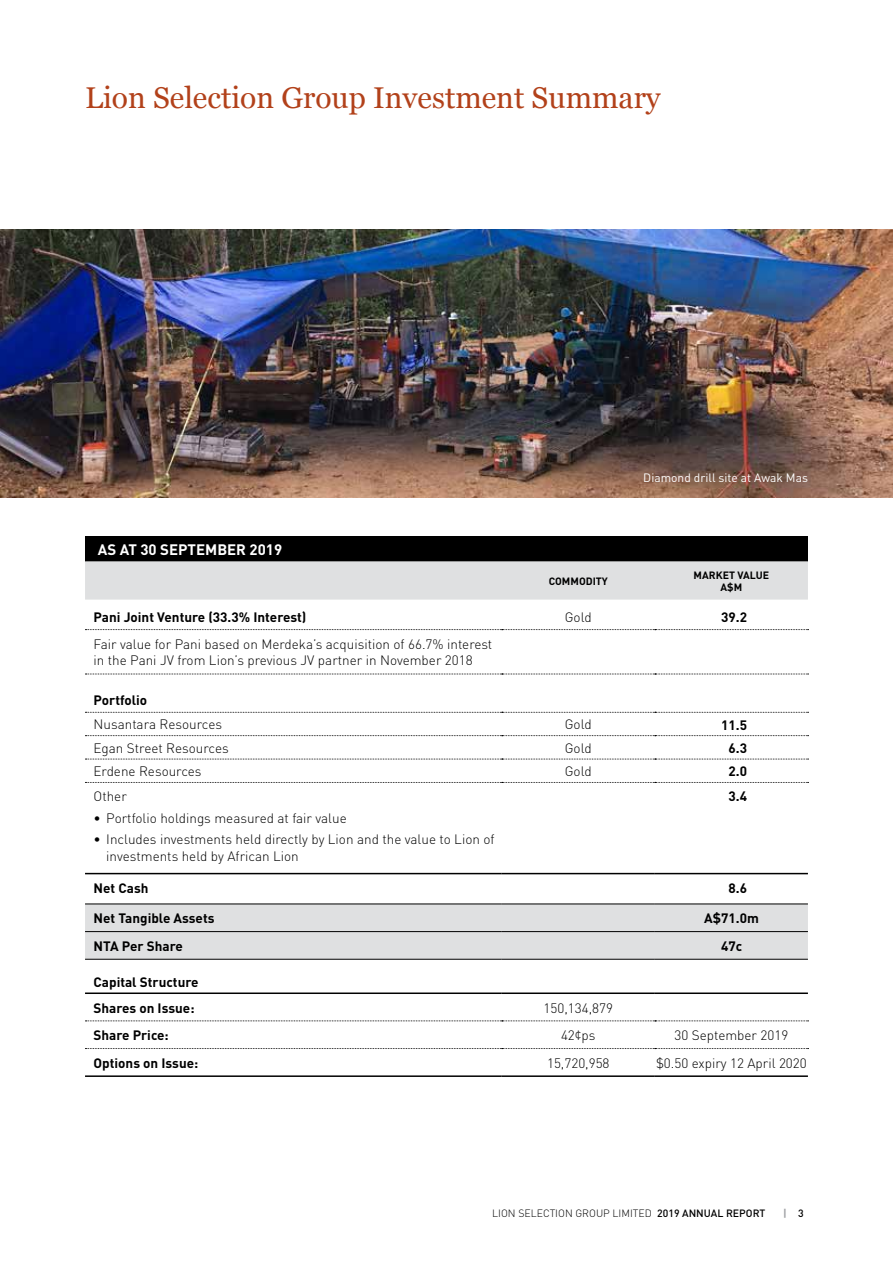
<style>
.page{position:relative;width:893px;height:1263px;background:#fff}
.page>*{position:absolute;margin:0;border:0;box-sizing:border-box;transform-origin:0 0}
.t1{font:30px "Georgia";color:#b2411a}
.t2{font:700 15px "DIN";color:#fff}
.t3{font:300 13.5px/16.5px "DIN";color:#000}
.t4{font:700 13.5px/25.5px "DIN";color:#000}
.t5{font:12px "DIN";color:#fff}
.t6{font:300 10.5px "DIN";color:#000}
.t7{font:700 10.5px/12.6px "DIN";color:#000;text-align:center}
.t8{font:700 10.5px "DIN";color:#9d9fa2}
.s1{font-weight:500}
.s2{font-weight:500;color:#000}
</style>
<div class="page">
<img style="left:0;top:230px;width:893px;height:267px">
<div style="left:85px;top:536px;width:723px;height:25px;background:#000"></div>
<svg style="left:85px;top:561px;width:723px;height:398px"></svg>
<hr style="left:85px;top:903px;width:417px;height:1px;background:#000">
<hr style="left:502px;top:903px;width:153px;height:1px;background:#000">
<hr style="left:655px;top:903px;width:153px;height:1px;background:#000">
<hr style="left:85px;top:931px;width:417px;height:1px;background:#000">
<hr style="left:502px;top:931px;width:153px;height:1px;background:#000">
<hr style="left:655px;top:931px;width:153px;height:1px;background:#000">
<hr style="left:85px;top:959px;width:417px;height:1px;background:#000">
<hr style="left:502px;top:959px;width:153px;height:1px;background:#000">
<hr style="left:655px;top:959px;width:153px;height:1px;background:#000">
<svg style="left:85px;top:629px;width:723px;height:1px"></svg>
<svg style="left:85px;top:674px;width:723px;height:1px"></svg>
<svg style="left:85px;top:712px;width:723px;height:1px"></svg>
<svg style="left:85px;top:735px;width:723px;height:1px"></svg>
<svg style="left:85px;top:759px;width:723px;height:1px"></svg>
<svg style="left:85px;top:1020px;width:723px;height:1px"></svg>
<svg style="left:85px;top:1048px;width:723px;height:1px"></svg>
<svg style="left:85px;top:782px;width:723px;height:1px"></svg>
<hr style="left:85px;top:873px;width:417px;height:1px;background:#000">
<hr style="left:502px;top:873px;width:153px;height:1px;background:#000">
<hr style="left:655px;top:873px;width:153px;height:1px;background:#000">
<hr style="left:85px;top:992px;width:417px;height:2px;background:#000">
<hr style="left:502px;top:992px;width:153px;height:2px;background:#000">
<hr style="left:655px;top:992px;width:153px;height:2px;background:#000">
<hr style="left:85px;top:1075px;width:417px;height:2px;background:#000">
<hr style="left:502px;top:1075px;width:153px;height:2px;background:#000">
<hr style="left:655px;top:1075px;width:153px;height:2px;background:#000">
<h1 class="t1" style="left:85px;top:75px;width:577px">Lion Selection Group Investment Summary</h1>
<p class="t2" style="left:98px;top:540px;width:186px">AS AT 30 SEPTEMBER 2019</p>
<p class="t5" style="left:643px;top:470px;width:166px">Diamond drill site at Awak Mas</p>
<p class="t7" style="left:549px;top:574px;width:61px">COMMODITY</p>
<p class="t7" style="left:694px;top:568px;width:77px">MARKET VALUE<br>A$M</p>
<p class="t4" style="left:94px;top:604px;width:214px">Pani Joint Venture (33.3% Interest)</p>
<p class="t3" style="left:565px;top:609px;width:29px">Gold</p>
<p class="t4" style="left:721px;top:604px;width:27px">39.2</p>
<p class="t3" style="left:94px;top:636px;width:400px">Fair value for Pani based on Merdeka’s acquisition of 66.7% interest in the Pani JV from Lion’s previous JV partner in November 2018</p>
<p class="t4" style="left:94px;top:687px;width:55px">Portfolio</p>
<p class="t3" style="left:94px;top:716px;width:130px">Nusantara Resources</p>
<p class="t3" style="left:565px;top:716px;width:29px">Gold</p>
<p class="t4" style="left:721px;top:711px;width:27px">11.5</p>
<p class="t3" style="left:94px;top:739px;width:137px">Egan Street Resources</p>
<p class="t3" style="left:565px;top:739px;width:29px">Gold</p>
<p class="t4" style="left:728px;top:735px;width:20px">6.3</p>
<p class="t3" style="left:94px;top:763px;width:109px">Erdene Resources</p>
<p class="t3" style="left:565px;top:763px;width:29px">Gold</p>
<p class="t4" style="left:728px;top:758px;width:20px">2.0</p>
<p class="t3" style="left:94px;top:787px;width:35px">Other</p>
<p class="t4" style="left:728px;top:782px;width:20px">3.4</p>
<p class="t3" style="left:94px;top:810px;width:255px">• Portfolio holdings measured at fair value</p>
<p class="t3" style="left:106px;top:831px;width:390px;text-indent:-13px">• Includes investments held directly by Lion and the value to Lion of investments held by African Lion</p>
<p class="t4" style="left:94px;top:875px;width:56px">Net Cash</p>
<p class="t4" style="left:728px;top:875px;width:20px">8.6</p>
<p class="t4" style="left:94px;top:905px;width:122px">Net Tangible Assets</p>
<p class="t4" style="left:704px;top:905px;width:56px">A$71.0m</p>
<p class="t4" style="left:94px;top:933px;width:91px">NTA Per Share</p>
<p class="t4" style="left:721px;top:933px;width:23px">47c</p>
<p class="t4" style="left:94px;top:969px;width:106px">Capital Structure<br>Shares on Issue:</p>
<p class="t3" style="left:544px;top:999px;width:71px">150,134,879</p>
<p class="t4" style="left:94px;top:1022px;width:77px">Share Price:</p>
<p class="t3" style="left:561px;top:1027px;width:36px">42¢ps</p>
<p class="t3" style="left:674px;top:1027px;width:115px">30 September 2019</p>
<p class="t4" style="left:94px;top:1050px;width:106px">Options on Issue:</p>
<p class="t3" style="left:547px;top:1054px;width:64px">15,720,958</p>
<p class="t3" style="left:656px;top:1054px;width:152px">$0.50 expiry 12 April 2020</p>
<p class="t6" style="left:492px;top:1207px;width:275px">LION SELECTION GROUP LIMITED <span class="s1">2019 ANNUAL REPORT</span></p>
<p class="t8" style="left:783px;top:1207px;width:22px">| <span class="s2">3</span></p>
</div>
